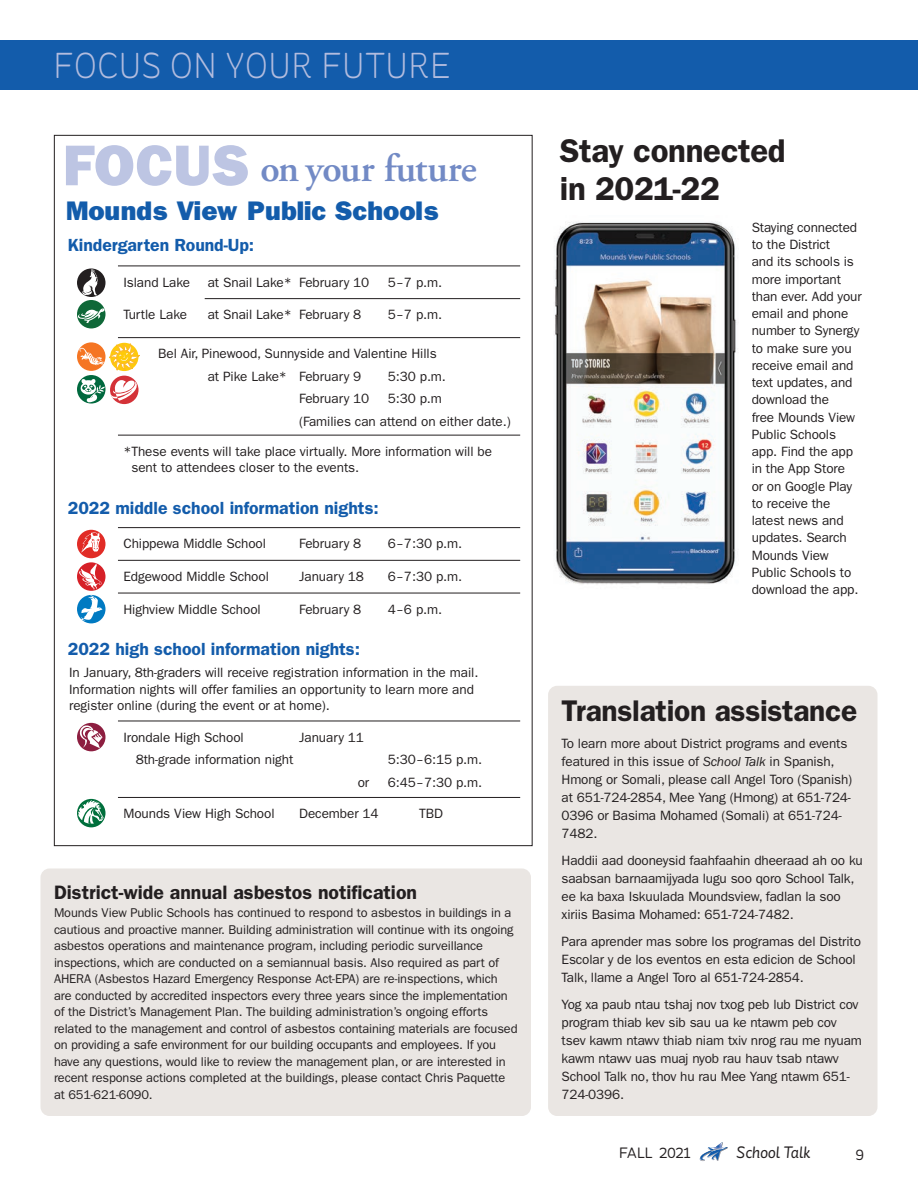
<style>
.page{position:relative;width:918px;height:1188px;background:#fff}
.page>*{position:absolute;margin:0;border:0;box-sizing:border-box;transform-origin:0 0}
.t1{font:600 39.3px "Adobe Garamond Pro";letter-spacing:-.02em;color:#728ac5}
.t2{font:300 36px "St Ryde";color:#b2bcde;scale:.9 1}
.t3{font:600 33px/37.5px "ITC Franklin Gothic Std";letter-spacing:-.01em;color:#231f20}
.t4{font:600 30px "ITC Franklin Gothic Std";letter-spacing:-.01em;color:#231f20}
.t5{font:27px "ITC Franklin Gothic Std Hvy";color:#135cab}
.t6{font:600 19.5px "ITC Franklin Gothic Std";color:#231f20}
.t7{font:600 17.7px "ITC Franklin Gothic Std";color:#135cab}
.t8{font:italic 16.5px "St Ryde";letter-spacing:-.02em;color:#231f20}
.t9{font:15px "St Ryde";letter-spacing:-.02em;color:#231f20}
.t10{font:13.5px/17.2px "ITC Franklin Gothic Std";letter-spacing:-.01em;color:#231f20}
.t11{font:12.75px/16.5px "ITC Franklin Gothic Std";letter-spacing:-.01em;color:#231f20}
.s1{font-family:"ITC Franklin Gothic Std Hvy";font-weight:400;font-size:57.75px;color:#bdc5e3}
.s2{font-style:italic}
</style>
<div class="page">
<hr style="left:118px;top:266px;width:402px;height:1px;background:#231f20">
<hr style="left:205px;top:298px;width:315px;height:1px;background:#231f20">
<hr style="left:118px;top:337px;width:402px;height:1px;background:#231f20">
<hr style="left:118px;top:435px;width:402px;height:1px;background:#231f20">
<hr style="left:118px;top:527px;width:402px;height:1px;background:#231f20">
<hr style="left:118px;top:560px;width:402px;height:1px;background:#231f20">
<hr style="left:118px;top:593px;width:402px;height:1px;background:#231f20">
<hr style="left:118px;top:721px;width:402px;height:1px;background:#231f20">
<hr style="left:118px;top:797px;width:402px;height:1px;background:#231f20">
<div style="left:77px;top:269px;width:29px;height:28px;background:#231f20;border-radius:50%"></div>
<svg style="left:82px;top:269px;width:16px;height:27px"></svg>
<div style="left:77px;top:300px;width:29px;height:28px;background:#0f6838;border-radius:50%"></div>
<svg style="left:77px;top:308px;width:28px;height:15px"></svg>
<svg style="left:110px;top:376px;width:29px;height:28px"></svg>
<svg style="left:77px;top:375px;width:29px;height:29px"></svg>
<svg style="left:80px;top:377px;width:58px;height:25px"></svg>
<svg style="left:77px;top:342px;width:29px;height:29px"></svg>
<svg style="left:79px;top:343px;width:61px;height:28px"></svg>
<div style="left:77px;top:530px;width:29px;height:28px;background:#e12c26;border-radius:50%"></div>
<svg style="left:81px;top:532px;width:19px;height:21px"></svg>
<svg style="left:77px;top:562px;width:29px;height:29px"></svg>
<svg style="left:77px;top:595px;width:29px;height:28px"></svg>
<svg style="left:79px;top:563px;width:24px;height:58px"></svg>
<svg style="left:77px;top:723px;width:29px;height:28px"></svg>
<svg style="left:79px;top:725px;width:24px;height:23px"></svg>
<svg style="left:77px;top:799px;width:29px;height:28px"></svg>
<svg style="left:78px;top:800px;width:26px;height:25px"></svg>
<div style="left:548px;top:686px;width:330px;height:430px;background:#eae6e3;border-radius:9px"></div>
<div style="left:40px;top:868px;width:491px;height:248px;background:#eae6e3;border-radius:9px"></div>
<img style="left:554px;top:221px;width:183px;height:363px">
<div style="left:0;top:40px;width:918px;height:50px;background:#135cab"></div>
<svg style="left:699px;top:1142px;width:29px;height:19px"></svg>
<p class="t2" style="left:53px;top:44px;width:443px">FOCUS ON YOUR FUTURE</p>
<p class="t1" style="left:63px;top:146px;width:416px"><span class="s1">FOCUS</span> on your future</p>
<p class="t5" style="left:66px;top:195px;width:374px">Mounds View Public Schools</p>
<p class="t7" style="left:68px;top:234px;width:188px">Kindergarten Round-Up:</p>
<p class="t10" style="left:123px;top:273px;width:68px">Island Lake</p>
<p class="t10" style="left:208px;top:273px;width:163px">at Snail Lake* February 10</p>
<p class="t10" style="left:388px;top:273px;width:56px">5– 7 p.m.</p>
<p class="t10" style="left:123px;top:306px;width:65px">Turtle Lake</p>
<p class="t10" style="left:208px;top:306px;width:155px">at Snail Lake* February 8</p>
<p class="t10" style="left:388px;top:306px;width:56px">5– 7 p.m.</p>
<p class="t10" style="left:208px;top:343px;width:231px;line-height:22.5px;text-indent:-50px">Bel Air, Pinewood, Sunnyside and Valentine Hills at Pike Lake* February 9</p>
<p class="t10" style="left:388px;top:368px;width:60px">5:30 p.m.</p>
<p class="t10" style="left:299px;top:390px;width:72px">February 10</p>
<p class="t10" style="left:388px;top:390px;width:56px">5:30 p.m</p>
<p class="t10" style="left:299px;top:413px;width:213px">(Families can attend on either date.)</p>
<p class="t10" style="left:131px;top:443px;width:362px;line-height:16.5px;text-indent:-8px">*These events will take place virtually. More information will be sent to attendees closer to the events.</p>
<p class="t7" style="left:68px;top:497px;width:313px">2022 middle school information nights:</p>
<p class="t10" style="left:123px;top:535px;width:144px">Chippewa Middle School</p>
<p class="t10" style="left:299px;top:535px;width:64px">February 8</p>
<p class="t10" style="left:388px;top:535px;width:76px">6– 7:30 p.m.</p>
<p class="t10" style="left:123px;top:568px;width:147px">Edgewood Middle School</p>
<p class="t10" style="left:299px;top:568px;width:66px">January 18</p>
<p class="t10" style="left:388px;top:568px;width:76px">6– 7:30 p.m.</p>
<p class="t10" style="left:123px;top:601px;width:139px">Highview Middle School</p>
<p class="t10" style="left:299px;top:601px;width:64px">February 8</p>
<p class="t10" style="left:388px;top:601px;width:56px">4– 6 p.m.</p>
<p class="t7" style="left:68px;top:639px;width:294px">2022 high school information nights:</p>
<p class="t10" style="left:69px;top:664px;width:411px;line-height:16.5px">In January, 8th-graders will receive registration information in the mail.<br>Information nights will offer families an opportunity to learn more and register online (during the event or at home).</p>
<p class="t10" style="left:123px;top:729px;width:122px">Irondale High School</p>
<p class="t10" style="left:299px;top:729px;width:66px">January 11</p>
<p class="t10" style="left:136px;top:751px;width:159px">8th-grade information night</p>
<p class="t10" style="left:388px;top:751px;width:96px">5:30– 6:15 p.m.</p>
<p class="t10" style="left:358px;top:774px;width:13px">or</p>
<p class="t10" style="left:388px;top:774px;width:96px">6:45– 7:30 p.m.</p>
<p class="t10" style="left:123px;top:805px;width:153px">Mounds View High School</p>
<p class="t10" style="left:299px;top:805px;width:81px">December 14</p>
<p class="t10" style="left:419px;top:805px;width:25px">TBD</p>
<p class="t6" style="left:54px;top:881px;width:365px">District-wide annual asbestos notification</p>
<p class="t11" style="left:54px;top:905px;width:465px">Mounds View Public Schools has continued to respond to asbestos in buildings in a cautious and proactive manner. Building administration will continue with its ongoing asbestos operations and maintenance program, including periodic surveillance inspections, which are conducted on a semiannual basis. Also required as part of AHERA (Asbestos Hazard Emergency Response Act-EPA) are re-inspections, which are conducted by accredited inspectors every three years since the implementation of the District’s Management Plan. The building administration’s ongoing efforts related to the management and control of asbestos containing materials are focused on providing a safe environment for our building occupants and employees. If you have any questions, would like to review the management plan, or are interested in recent response actions completed at the buildings, please contact Chris Paquette at 651-621-6090.</p>
<p class="t3" style="left:560px;top:132px;width:227px">Stay connected in 2021-22</p>
<p class="t10" style="left:752px;top:219px;width:112px">Staying connected to the District<br>and its schools is more important than ever. Add your email and phone number to Synergy to make sure you receive email and text updates, and download the<br>free Mounds View<br>Public Schools app. Find the app in the App Store<br>or on Google Play to receive the latest news and updates. Search<br>Mounds View<br>Public Schools to download the app.</p>
<p class="t4" style="left:562px;top:693px;width:297px">Translation assistance</p>
<p class="t10" style="left:562px;top:734px;width:292px;line-height:18px">To learn more about District programs and events featured in this issue of <span class="s2">School Talk</span> in Spanish, Hmong or Somali, please call Angel Toro (Spanish) at 651-724-2854, Mee Yang (Hmong) at 651-724- 0396 or Basima Mohamed (Somali) at 651-724- 7482.</p>
<p class="t10" style="left:562px;top:851px;width:303px;line-height:18px">Haddii aad dooneysid faahfaahin dheeraad ah oo ku saabsan barnaamijyada lugu soo qoro School Talk, ee ka baxa Iskuulada Moundsview, fadlan la soo xiriis Basima Mohamed: 651-724-7482.</p>
<p class="t10" style="left:562px;top:932px;width:301px;line-height:18px">Para aprender mas sobre los programas del Distrito<br>Escolar y de los eventos en esta edicion de School<br>Talk, llame a Angel Toro al 651-724-2854.</p>
<p class="t10" style="left:562px;top:995px;width:302px;line-height:18px">Yog xa paub ntau tshaj nov txog peb lub District cov program thiab kev sib sau ua ke ntawm peb cov tsev kawm ntawv thiab niam txiv nrog rau me nyuam kawm ntawv uas muaj nyob rau hauv tsab ntawv School Talk no, thov hu rau Mee Yang ntawm 651- 724-0396.</p>
<p class="t9" style="left:619px;top:1144px;width:73px">FALL 2021</p>
<p class="t8" style="left:736px;top:1143px;width:76px">School Talk</p>
<p class="t9" style="left:856px;top:1144px;width:10px">9</p>
</div>
